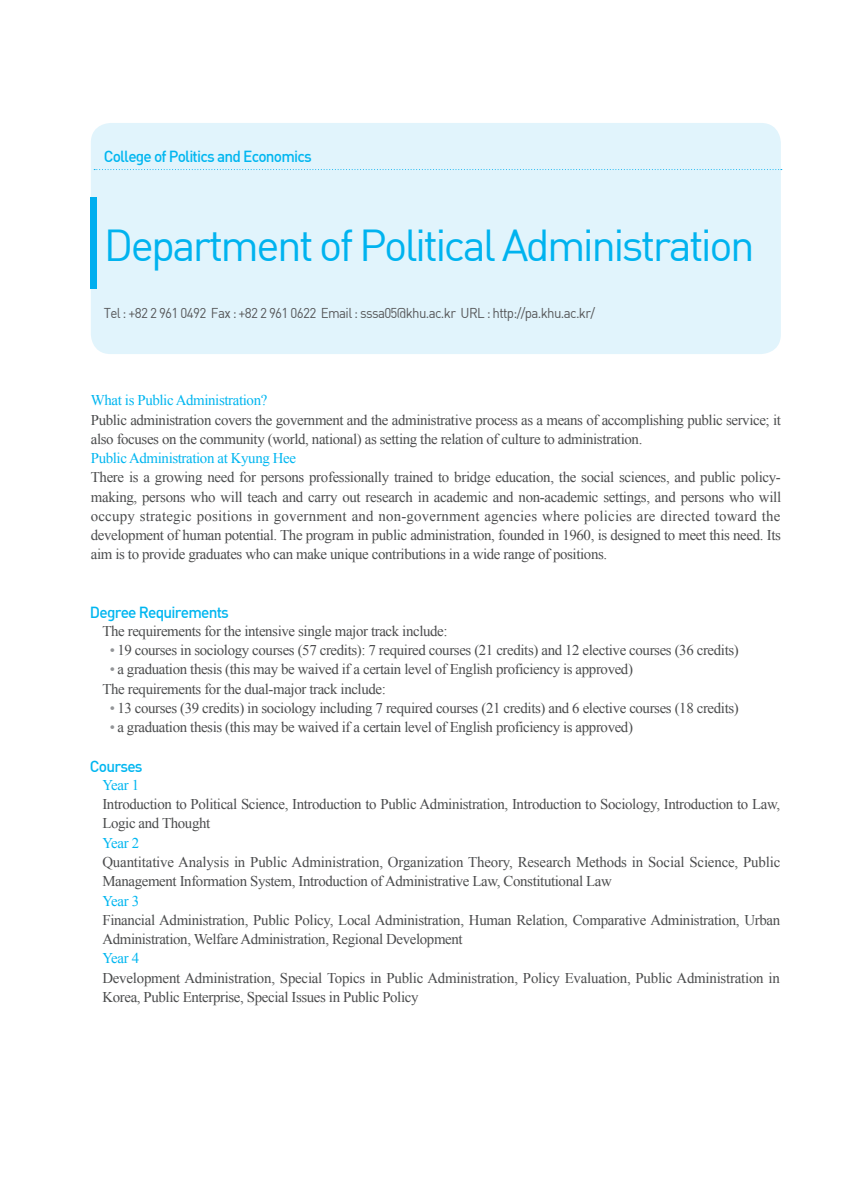
<style>
.page{position:relative;width:868px;height:1180px;background:#fff}
.page>*{position:absolute;margin:0;border:0;box-sizing:border-box;transform-origin:0 0}
.t1{font:43.75px "Dinreg";letter-spacing:-.06em;color:#00b3ef}
.t2{font:15.75px "Dinmed";letter-spacing:-.05em;color:#00b6f0}
.t3{font:14.88px/19.2px "Times New Roman";letter-spacing:-.025em;color:#4b4c4d}
.t4{font:14.88px "Times New Roman";letter-spacing:-.025em;color:#00b6f0}
.t5{font:14px "Dinreg";letter-spacing:-.05em;color:#57585a;scale:.95 1}
.s1{color:#939598}
</style>
<div class="page">
<div style="left:91px;top:123px;width:689px;height:231px;background:#e1f4fc;border-radius:20px"></div>
<div style="left:91px;top:197px;width:6px;height:92px;background:#00aeef"></div>
<svg style="left:94px;top:169px;width:687px;height:1px"></svg>
<p class="t2" style="left:104px;top:146px;width:210px">College of Politics and Economics</p>
<h1 class="t1" style="left:104px;top:217px;width:652px">Department of Political Administration</h1>
<p class="t5" style="left:104px;top:304px;width:518px">Tel : +82 2 961 0492 Fax : +82 2 961 0622 Email : sssa05@khu.ac.kr URL : http://pa.khu.ac.kr/</p>
<p class="t4" style="left:91px;top:390px;width:178px">What is Public Administration?</p>
<p class="t3" style="left:91px;top:410px;width:691px">Public administration covers the government and the administrative process as a means of accomplishing public service; it also focuses on the community (world, national) as setting the relation of culture to administration.</p>
<p class="t4" style="left:91px;top:448px;width:207px">Public Administration at Kyung Hee</p>
<p class="t3" style="left:91px;top:467px;width:691px;text-align:justify">There is a growing need for persons professionally trained to bridge education, the social sciences, and public policy&shy;making, persons who will teach and carry out research in academic and non-academic settings, and persons who will occupy strategic positions in government and non-government agencies where policies are directed toward the development of human potential. The program in public administration, founded in 1960, is designed to meet this need. Its aim is to provide graduates who can make unique contributions in a wide range of positions.</p>
<p class="t2" style="left:90px;top:602px;width:140px">Degree Requirements</p>
<p class="t3" style="left:102px;top:621px;width:346px">The requirements for the intensive single major track include:</p>
<p class="t3" style="left:110px;top:640px;width:630px"><span class="s1">•</span> 19 courses in sociology courses (57 credits): 7 required courses (21 credits) and 12 elective courses (36 credits)</p>
<p class="t3" style="left:102px;top:659px;width:532px;text-indent:7px"><span class="s1">•</span> a graduation thesis (this may be waived if a certain level of English proficiency is approved)<br>The requirements for the dual-major track include:</p>
<p class="t3" style="left:110px;top:698px;width:630px"><span class="s1">•</span> 13 courses (39 credits) in sociology including 7 required courses (21 credits) and 6 elective courses (18 credits)</p>
<p class="t3" style="left:110px;top:717px;width:524px"><span class="s1">•</span> a graduation thesis (this may be waived if a certain level of English proficiency is approved)</p>
<p class="t2" style="left:90px;top:756px;width:54px">Courses</p>
<p class="t4" style="left:102px;top:775px;width:38px">Year 1</p>
<p class="t3" style="left:102px;top:794px;width:679px">Introduction to Political Science, Introduction to Public Administration, Introduction to Sociology, Introduction to Law,<br>Logic and Thought</p>
<p class="t4" style="left:102px;top:832px;width:38px">Year 2</p>
<p class="t3" style="left:102px;top:852px;width:679px">Quantitative Analysis in Public Administration, Organization Theory, Research Methods in Social Science, Public<br>Management Information System, Introduction of Administrative Law, Constitutional Law</p>
<p class="t4" style="left:102px;top:890px;width:38px">Year 3</p>
<p class="t3" style="left:102px;top:909px;width:679px">Financial Administration, Public Policy, Local Administration, Human Relation, Comparative Administration, Urban<br>Administration, Welfare Administration, Regional Development</p>
<p class="t4" style="left:102px;top:948px;width:38px">Year 4</p>
<p class="t3" style="left:102px;top:967px;width:679px">Development Administration, Special Topics in Public Administration, Policy Evaluation, Public Administration in<br>Korea, Public Enterprise, Special Issues in Public Policy</p>
</div>
